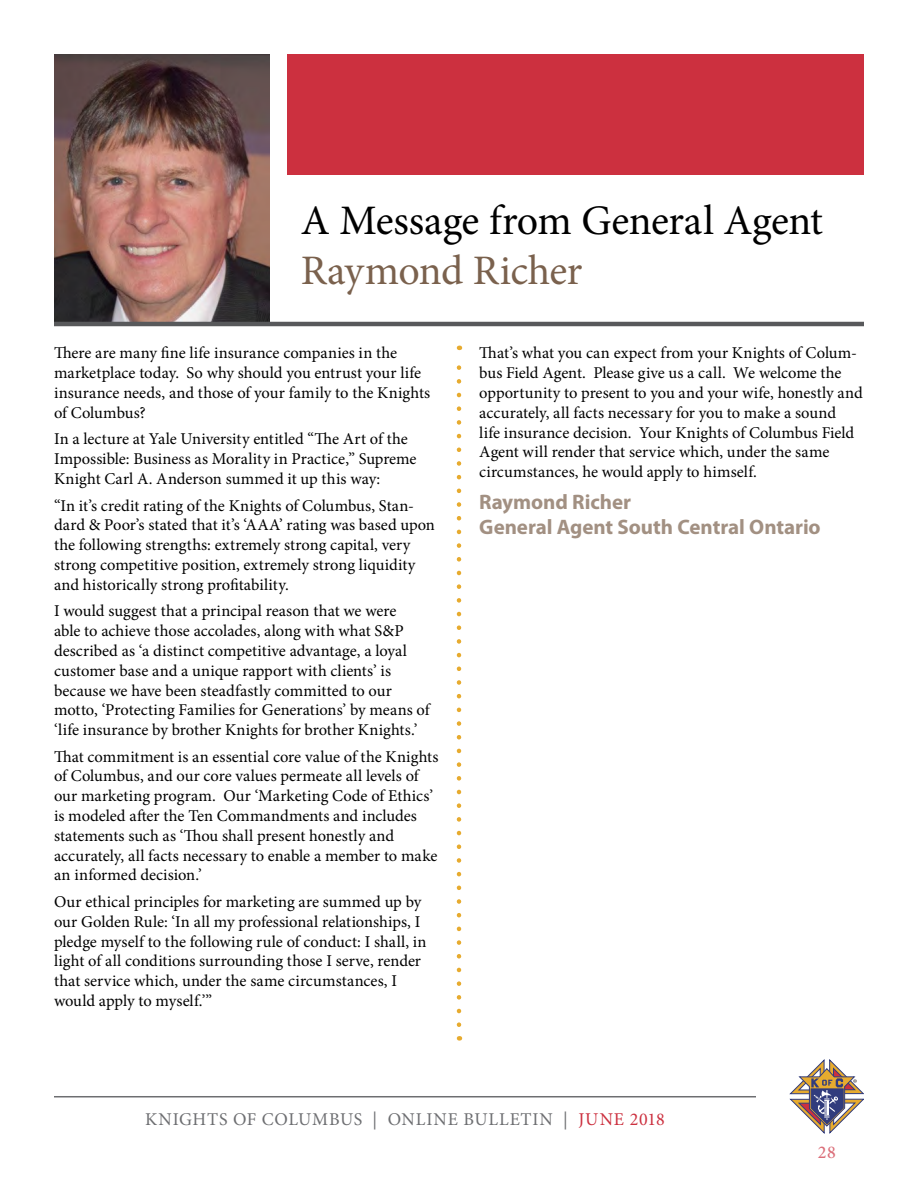
<style>
.page{position:relative;width:918px;height:1188px;background:#fff}
.page>*{position:absolute;margin:0;border:0;box-sizing:border-box;transform-origin:0 0}
.t1{font:42px "Minion Pro";letter-spacing:-.005em;color:#000}
.t2{font:42px "Minion Pro";letter-spacing:.01em;color:#7a614d}
.t3{font:700 21px/25.2px "Myriad Pro";letter-spacing:-.005em;color:#a29082}
.t4{font:18px "Minion Pro";letter-spacing:.045em;color:#6d6e71}
.t5{font:500 18px "Minion Pro";color:#db6e79}
.t6{font:16.5px/19.8px "Minion Pro";letter-spacing:.005em;color:#000}
.s1{color:#cc303f}
</style>
<div class="page">
<svg style="left:789px;top:1059px;width:75px;height:75px"></svg>
<hr style="left:54px;top:1096px;width:702px;height:1px;background:#6d6e71">
<svg style="left:457px;top:346px;width:4px;height:679px"></svg>
<div style="left:287px;top:54px;width:577px;height:121px;background:#cc303f"></div>
<img style="left:54px;top:54px;width:216px;height:268px">
<hr style="left:54px;top:322px;width:810px;height:4px;background:#58595b">
<h1 class="t1" style="left:301px;top:192px;width:524px">A Message from General Agent</h1>
<h1 class="t2" style="left:301px;top:242px;width:283px">Raymond Richer</h1>
<p class="t6" style="left:54px;top:343px;width:378px">There are many fine life insurance companies in the marketplace today. So why should you entrust your life insurance needs, and those of your family to the Knights of Columbus?</p>
<p class="t6" style="left:54px;top:429px;width:364px">In a lecture at Yale University entitled “The Art of the<br>Impossible: Business as Morality in Practice,” Supreme<br>Knight Carl A. Anderson summed it up this way:</p>
<p class="t6" style="left:54px;top:496px;width:382px">“In it’s credit rating of the Knights of Columbus, Stan&shy;dard &amp; Poor’s stated that it’s ‘AAA’ rating was based upon the following strengths: extremely strong capital, very strong competitive position, extremely strong liquidity and historically strong profitability.</p>
<p class="t6" style="left:54px;top:601px;width:379px">I would suggest that a principal reason that we were<br>able to achieve those accolades, along with what S&amp;P described as ‘a distinct competitive advantage, a loyal customer base and a unique rapport with clients’ is because we have been steadfastly committed to our motto, ‘Protecting Families for Generations’ by means of ‘life insurance by brother Knights for brother Knights.’</p>
<p class="t6" style="left:54px;top:747px;width:386px">That commitment is an essential core value of the Knights of Columbus, and our core values permeate all levels of our marketing program. Our ‘Marketing Code of Ethics’ is modeled after the Ten Commandments and includes statements such as ‘Thou shall present honestly and accurately, all facts necessary to enable a member to make an informed decision.’</p>
<p class="t6" style="left:54px;top:892px;width:374px">Our ethical principles for marketing are summed up by our Golden Rule: ‘In all my professional relationships, I pledge myself to the following rule of conduct: I shall, in light of all conditions surrounding those I serve, render that service which, under the same circumstances, I would apply to myself.’”</p>
<p class="t6" style="left:479px;top:343px;width:385px">That’s what you can expect from your Knights of Colum&shy;bus Field Agent. Please give us a call. We welcome the opportunity to present to you and your wife, honestly and accurately, all facts necessary for you to make a sound<br>life insurance decision. Your Knights of Columbus Field Agent will render that service which, under the same circumstances, he would apply to himself.</p>
<p class="t3" style="left:479px;top:489px;width:343px">Raymond Richer<br>General Agent South Central Ontario</p>
<p class="t4" style="left:145px;top:1108px;width:521px">KNIGHTS OF COLUMBUS | ONLINE BULLETIN | <span class="s1">JUNE 2018</span></p>
<p class="t5" style="left:818px;top:1140px;width:20px">28</p>
</div>
